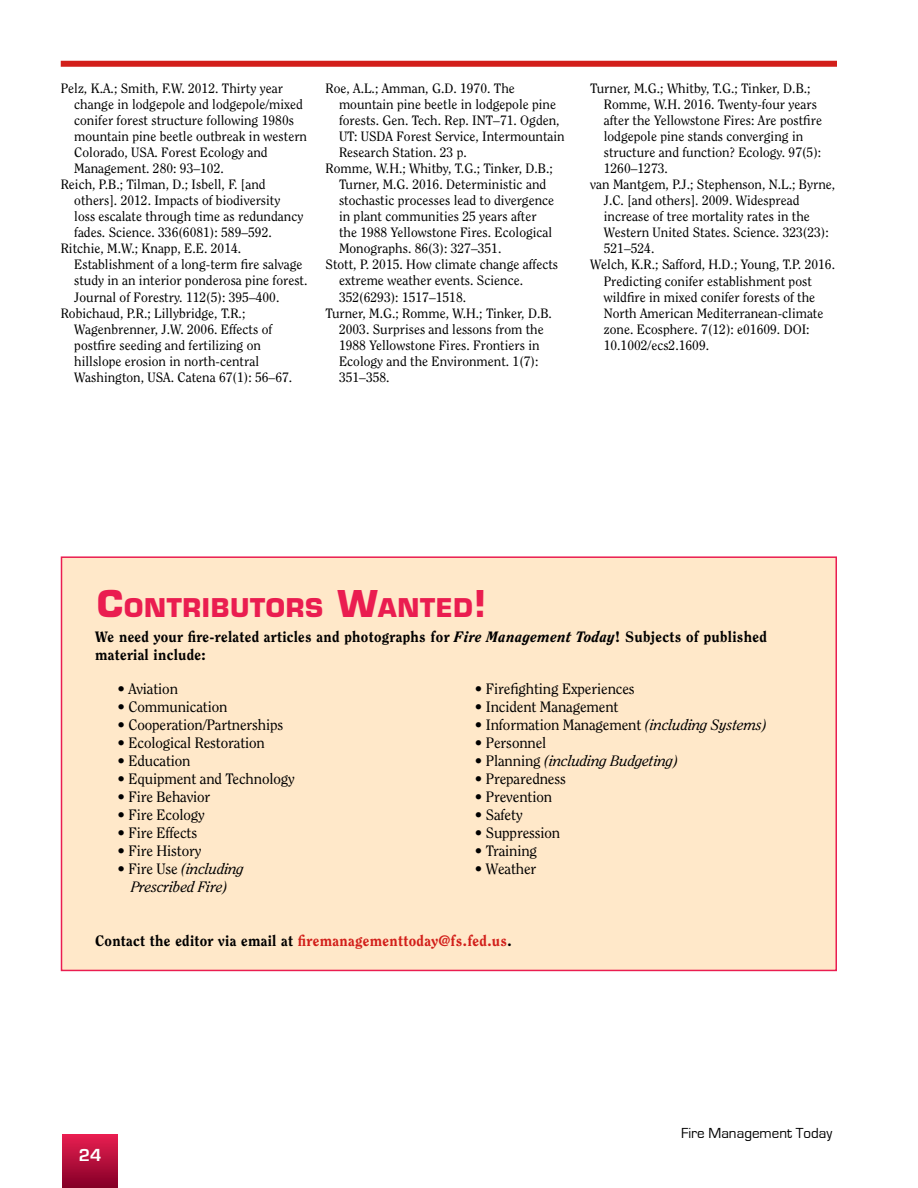
<style>
.page{position:relative;width:918px;height:1188px;background:#fff}
.page>*{position:absolute;margin:0;border:0;box-sizing:border-box;transform-origin:0 0}
.t1{font:700 25.2px "Eurostile";letter-spacing:.03em;color:#ea1d50}
.t2{font:700 18px "Eurostile";color:#fff}
.t3{font:15px "Clearface Std";letter-spacing:-.01em;color:#000}
.t4{font:800 15px "Clearface Std";letter-spacing:.02em;color:#000}
.t5{font:italic 15px/18px "Clearface Std";letter-spacing:-.01em;color:#000;text-align:center}
.t6{font:800 15px "Clearface Std";letter-spacing:.02em;color:#d21f1a}
.t7{font:15px "Eurostile";color:#000}
.t8{font:13.5px/16px "Clearface Std";color:#000}
.s1{font-size:36px}
.s2{font-style:italic}
.s3{font-style:normal}
.s4{color:#000}
</style>
<div class="page">
<div style="left:63px;top:1134px;width:55px;height:54px;background:linear-gradient(to bottom,#e91f51,#850027)"></div>
<div style="left:61px;top:556px;width:776px;height:415px;background:#ffe8c9;border:2px solid #ea1d50"></div>
<div style="left:61px;top:61px;width:776px;height:6px;background:#d21f1a"></div>
<p class="t8" style="left:74px;top:80px;width:234px;text-indent:-14px">Pelz, K.A.; Smith, F.W. 2012. Thirty year change in lodgepole and lodgepole/mixed conifer forest structure following 1980s mountain pine beetle outbreak in western Colorado, USA. Forest Ecology and Management. 280: 93–102.</p>
<p class="t8" style="left:74px;top:176px;width:231px;text-indent:-14px">Reich, P.B.; Tilman, D.; Isbell, F. [and others]. 2012. Impacts of biodiversity loss escalate through time as redundancy fades. Science. 336(6081): 589–592.</p>
<p class="t8" style="left:74px;top:241px;width:235px;text-indent:-14px">Ritchie, M.W.; Knapp, E.E. 2014.<br>Establishment of a long-term fre salvage study in an interior ponderosa pine forest.<br>Journal of Forestry. 112(5): 395–400.</p>
<p class="t8" style="left:74px;top:305px;width:219px;text-indent:-14px">Robichaud, P.R.; Lillybridge, T.R.; Wagenbrenner, J.W. 2006. Effects of postfre seeding and fertilizing on hillslope erosion in north-central Washington, USA. Catena 67(1): 56–67.</p>
<p class="t8" style="left:339px;top:80px;width:227px;text-indent:-14px">Roe, A.L.; Amman, G.D. 1970. The mountain pine beetle in lodgepole pine forests. Gen. Tech. Rep. INT–71. Ogden, UT: USDA Forest Service, Intermountain Research Station. 23 p.</p>
<p class="t8" style="left:339px;top:160px;width:217px;text-indent:-14px">Romme, W.H.; Whitby, T.G.; Tinker, D.B.; Turner, M.G. 2016. Deterministic and stochastic processes lead to divergence in plant communities 25 years after the 1988 Yellowstone Fires. Ecological Monographs. 86(3): 327–351.</p>
<p class="t8" style="left:339px;top:257px;width:221px;text-indent:-14px">Stott, P. 2015. How climate change affects extreme weather events. Science.<br>352(6293): 1517–1518.</p>
<p class="t8" style="left:339px;top:305px;width:215px;text-indent:-14px">Turner, M.G.; Romme, W.H.; Tinker, D.B.<br>2003. Surprises and lessons from the<br>1988 Yellowstone Fires. Frontiers in<br>Ecology and the Environment. 1(7):<br>351–358.</p>
<p class="t8" style="left:604px;top:80px;width:220px;text-indent:-14px">Turner, M.G.; Whitby, T.G.; Tinker, D.B.; Romme, W.H. 2016. Twenty-four years after the Yellowstone Fires: Are postfre lodgepole pine stands converging in structure and function? Ecology. 97(5):<br>1260–1273.</p>
<p class="t8" style="left:590px;top:176px;width:247px">van Mantgem, P.J.; Stephenson, N.L.; Byrne,</p>
<p class="t8" style="left:604px;top:193px;width:227px">J.C. [and others]. 2009. Widespread increase of tree mortality rates in the<br>Western United States. Science. 323(23):<br>521–524.</p>
<p class="t8" style="left:604px;top:257px;width:233px;text-indent:-14px">Welch, K.R.; Safford, H.D.; Young, T.P. 2016.<br>Predicting conifer establishment post wildfre in mixed conifer forests of the North American Mediterranean-climate zone. Ecosphere. 7(12): e01609. DOI:<br>10.1002/ecs2.1609.</p>
<p class="t1" style="left:97px;top:592px;width:391px"><span class="s1">C</span>ONTRIBUTORS <span class="s1">W</span>ANTED<span class="s1">!</span></p>
<p class="t4" style="left:95px;top:627px;width:673px">We need your fre-related articles and photographs for <span class="s2">Fire Management Today</span>! Subjects of published</p>
<p class="t4" style="left:95px;top:645px;width:112px">material include:</p>
<p class="t3" style="left:118px;top:680px;width:62px">• Aviation</p>
<p class="t3" style="left:118px;top:698px;width:111px">• Communication</p>
<p class="t3" style="left:118px;top:716px;width:167px">• Cooperation/Partnerships</p>
<p class="t3" style="left:118px;top:734px;width:149px">• Ecological Restoration</p>
<p class="t3" style="left:118px;top:752px;width:75px">• Education</p>
<p class="t3" style="left:118px;top:770px;width:179px">• Equipment and Technology</p>
<p class="t3" style="left:118px;top:788px;width:94px">• Fire Behavior</p>
<p class="t3" style="left:118px;top:806px;width:89px">• Fire Ecology</p>
<p class="t3" style="left:118px;top:824px;width:81px">• Fire Effects</p>
<p class="t3" style="left:118px;top:842px;width:85px">• Fire History</p>
<p class="t5" style="left:118px;top:860px;width:128px"><span class="s3">• Fire Use</span> (including<br>Prescribed Fire)</p>
<p class="t3" style="left:475px;top:680px;width:161px">• Firefghting Experiences</p>
<p class="t3" style="left:475px;top:698px;width:145px">• Incident Management</p>
<p class="t3" style="left:475px;top:716px;width:293px">• Information Management <span class="s2">(including Systems)</span></p>
<p class="t3" style="left:475px;top:734px;width:73px">• Personnel</p>
<p class="t5" style="left:475px;top:752px;width:205px"><span class="s3">• Planning</span> (including Budgeting)</p>
<p class="t3" style="left:475px;top:770px;width:92px">• Preparedness</p>
<p class="t3" style="left:475px;top:788px;width:79px">• Prevention</p>
<p class="t3" style="left:475px;top:806px;width:49px">• Safety</p>
<p class="t3" style="left:475px;top:824px;width:87px">• Suppression</p>
<p class="t3" style="left:475px;top:842px;width:64px">• Training</p>
<p class="t3" style="left:475px;top:860px;width:63px">• Weather</p>
<p class="t6" style="left:95px;top:931px;width:418px"><span class="s4">Contact the editor via email at</span> fremanagementtoday@fs.fed.us<span class="s4">.</span></p>
<p class="t2" style="left:79px;top:1145px;width:24px">24</p>
<p class="t7" style="left:681px;top:1125px;width:153px">Fire Management Today</p>
</div>
